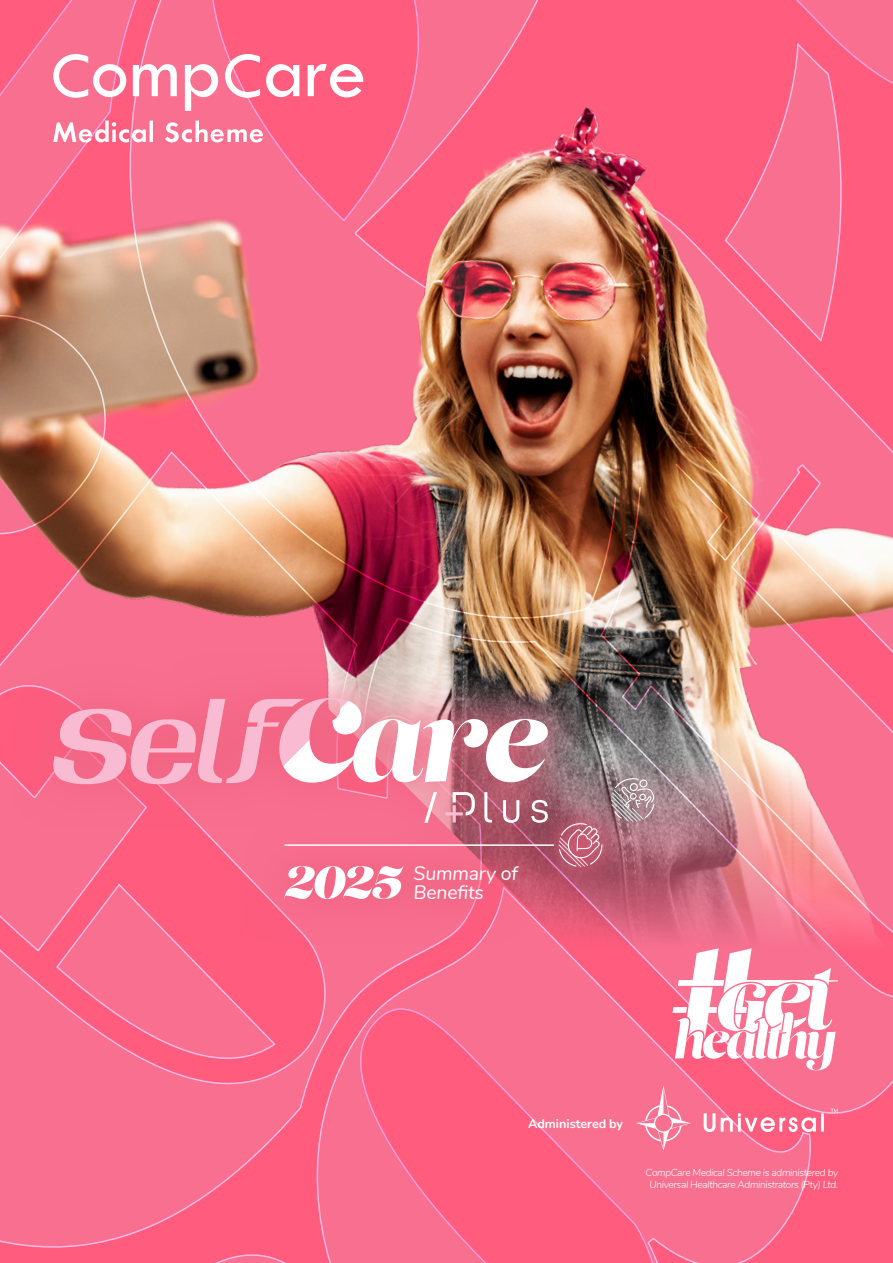
<style>
.page{position:relative;width:893px;height:1263px;background:#fff}
.page>*{position:absolute;margin:0;border:0;box-sizing:border-box;transform-origin:0 0}
.t1{font:italic 19.5px/19.5px "Nunito";letter-spacing:-.01em;color:#fff}
.t2{font:700 12.45px "Nunito";color:#fff}
.Paragraph_Style_1{font:italic 300 10.05px/12.1px "Nunito";letter-spacing:-.03em;color:#fff;text-align:center}
</style>
<div class="page">
<img style="left:0;top:0;width:893px;height:1263px">
<img style="left:363px;top:124px;width:383px;height:383px;border-radius:192px">
<svg style="left:8px;top:652px;width:585px;height:294px;fill:#f86c8c"></svg>
<svg style="left:284px;top:866px;width:119px;height:33px"></svg>
<svg style="left:50px;top:698px;width:498px;height:86px"></svg>
<svg style="left:484px;top:792px;width:64px;height:31px"></svg>
<svg style="left:446px;top:792px;width:29px;height:30px"></svg>
<svg style="left:424px;top:792px;width:13px;height:31px"></svg>
<svg style="left:611px;top:778px;width:44px;height:44px"></svg>
<div style="left:532px;top:796px;width:97px;height:98px;background:#f06380;opacity:.66"></div>
<svg style="left:558px;top:823px;width:44px;height:44px"></svg>
<hr style="left:285px;top:844px;width:268px;height:2px;background:#fff">
<p class="t1" style="left:414px;top:862px;width:106px">Summary of<br>Benefits</p>
<p class="t2" style="left:528px;top:1114px;width:96px">Administered by</p>
<p class="Paragraph_Style_1" style="left:646px;top:1165px;width:194px">CompCare Medical Scheme is administered by<br>Universal Healthcare Administrators (Pty) Ltd.</p>
</div>
